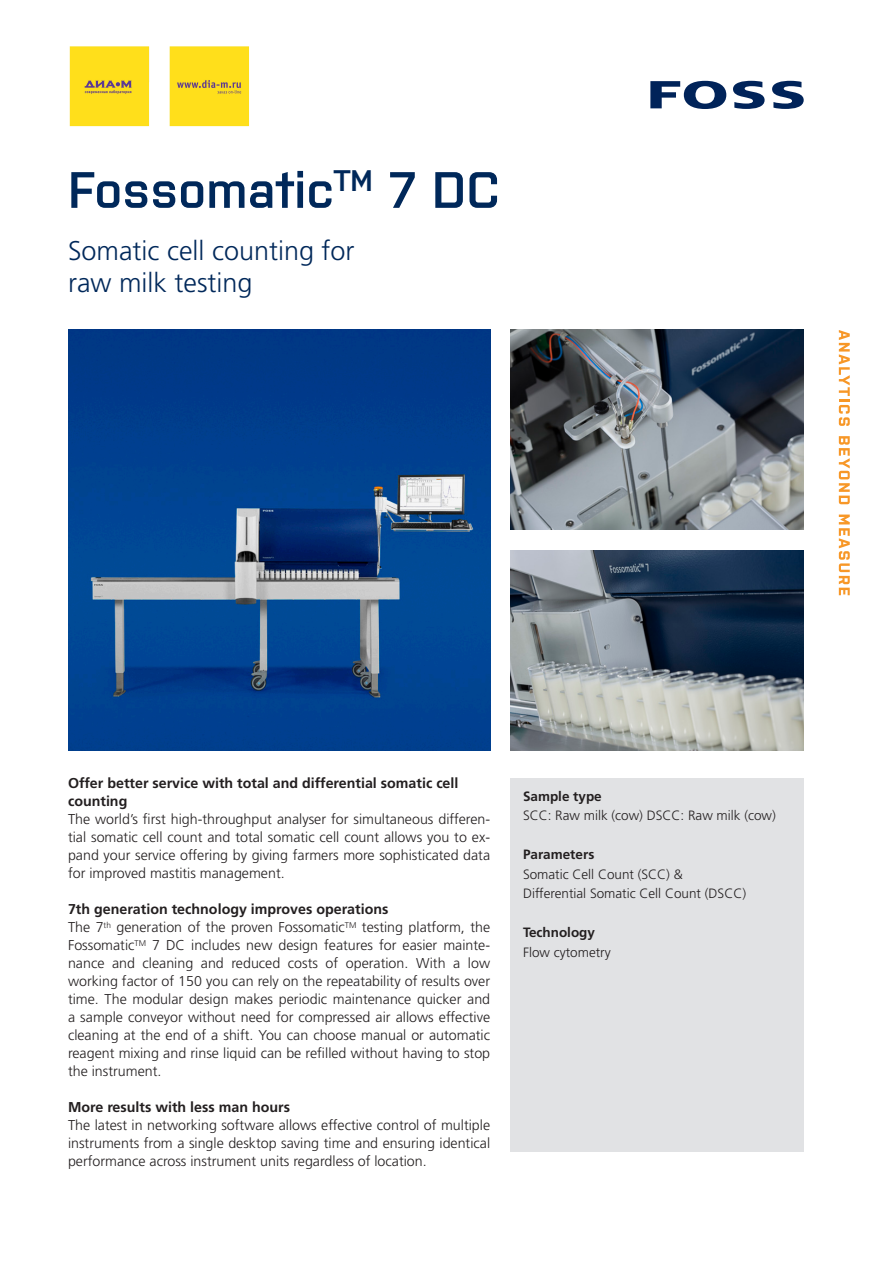
<style>
.page{position:relative;width:893px;height:1263px;background:#fff}
.page>*{position:absolute;margin:0;border:0;box-sizing:border-box;transform-origin:0 0}
.Top_instrument_name{font:600 51px "Purista";color:#00285a}
._2__line{font:300 27px/32.2px "Frutiger";color:#00285a}
.Body{font:300 14.25px/18px "Frutiger";color:#231f20;text-align:justify}
.Body_bold{font:700 14.25px/18px "Frutiger";color:#231f20}
.Box_text_page_1{font:300 13.5px/19.5px "Frutiger";color:#231f20}
.Body-2{font:700 13.5px "Frutiger";color:#231f20}
</style>
<div class="page">
<div style="left:510px;top:778px;width:294px;height:373px;background:#e1e2e4"></div>
<img style="left:68px;top:330px;width:422px;height:421px">
<img style="left:510px;top:330px;width:294px;height:200px">
<img style="left:510px;top:551px;width:294px;height:200px">
<svg style="left:650px;top:81px;width:76px;height:28px"></svg>
<svg style="left:733px;top:81px;width:32px;height:28px"></svg>
<svg style="left:772px;top:81px;width:32px;height:28px"></svg>
<svg style="left:839px;top:330px;width:11px;height:96px"></svg>
<svg style="left:839px;top:436px;width:11px;height:68px"></svg>
<svg style="left:839px;top:514px;width:11px;height:81px"></svg>
<img style="left:69px;top:46px;width:180px;height:81px">
<p class="Top_instrument_name" style="left:68px;top:153px;width:434px">Fossomatic<sup>TM</sup> 7 DC</p>
<p class="_2__line" style="left:68px;top:235px;width:288px">Somatic cell counting for raw milk testing</p>
<p class="Body_bold" style="left:68px;top:774px;width:392px">Offer better service with total and differential somatic cell counting</p>
<p class="Body" style="left:68px;top:811px;width:424px">The world’s first high-throughput analyser for simultaneous differen&shy;tial somatic cell count and total somatic cell count allows you to ex&shy;pand your service offering by giving farmers more sophisticated data for improved mastitis management.</p>
<p class="Body_bold" style="left:68px;top:900px;width:322px">7th generation technology improves operations</p>
<p class="Body" style="left:68px;top:919px;width:424px">The 7<sup>th</sup> generation of the proven Fossomatic<sup>TM</sup> testing platform, the Fossomatic<sup>TM</sup> 7 DC includes new design features for easier mainte&shy;nance and cleaning and reduced costs of operation. With a low working factor of 150 you can rely on the repeatability of results over time. The modular design makes periodic maintenance quicker and a sample conveyor without need for compressed air allows effective cleaning at the end of a shift. You can choose manual or automatic reagent mixing and rinse liquid can be refilled without having to stop the instrument.</p>
<p class="Body_bold" style="left:68px;top:1098px;width:223px">More results with less man hours</p>
<p class="Body" style="left:68px;top:1117px;width:424px">The latest in networking software allows effective control of multiple instruments from a single desktop saving time and ensuring identical performance across instrument units regardless of location.</p>
<p class="Body-2" style="left:523px;top:788px;width:80px">Sample type</p>
<p class="Box_text_page_1" style="left:523px;top:806px;width:254px">SCC: Raw milk (cow) DSCC: Raw milk (cow)</p>
<p class="Body-2" style="left:523px;top:846px;width:73px">Parameters</p>
<p class="Box_text_page_1" style="left:523px;top:864px;width:225px">Somatic Cell Count (SCC) &amp;<br>Differential Somatic Cell Count (DSCC)</p>
<p class="Body-2" style="left:523px;top:924px;width:74px">Technology</p>
<p class="Box_text_page_1" style="left:523px;top:942px;width:89px">Flow cytometry</p>
</div>
